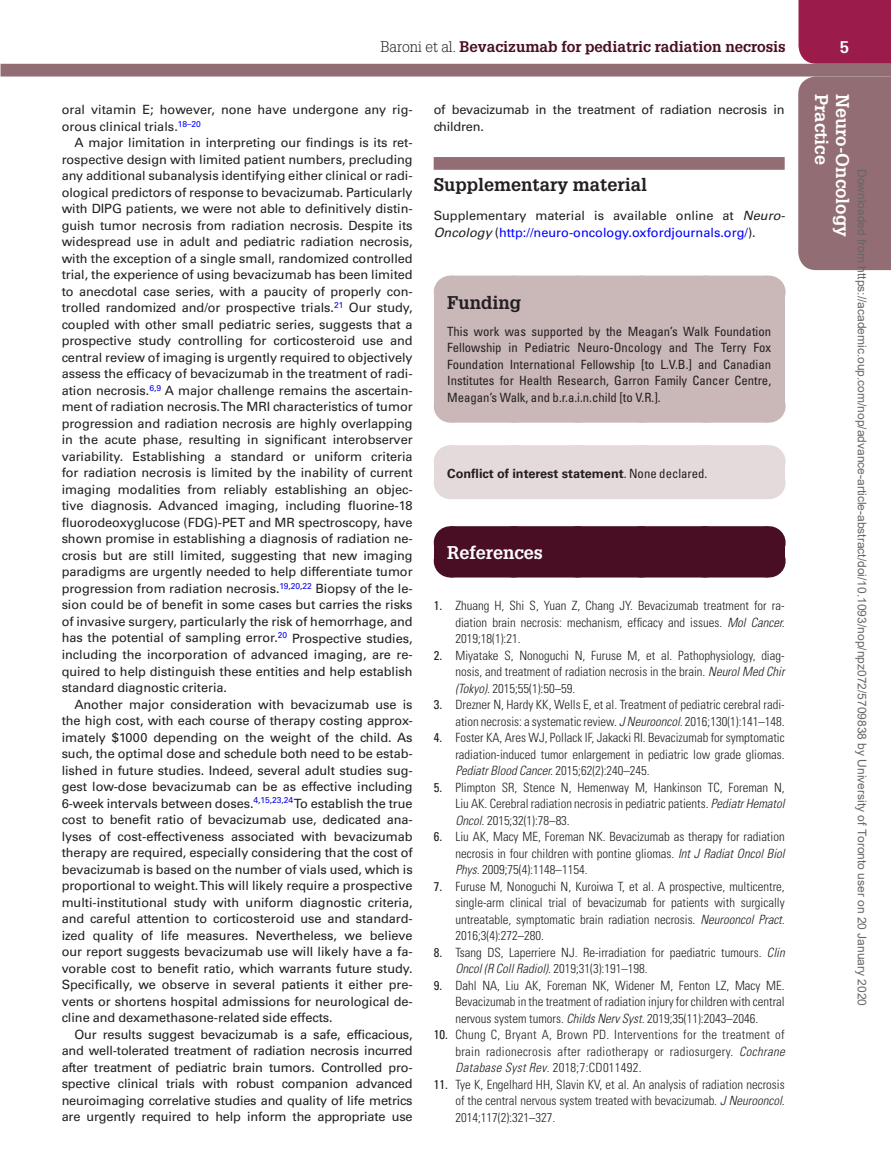
<style>
.page{position:relative;width:891px;height:1175px;background:#fff}
.page>*{position:absolute;margin:0;border:0;box-sizing:border-box;transform-origin:0 0}
.t1{font:700 18px "Glypha LT Std";color:#fff}
.t2{font:700 18px "Glypha LT Std";color:#231f20}
.t3{font:700 16.5px "Glypha LT Std";color:#fff}
.t4{font:700 15px "Glypha LT Std";color:#490e24}
.t5{font:12.75px/16.5px "Univers LT Std";letter-spacing:-.005em;color:#231f20}
.t6{font:300 condensed 12.75px/16.5px "Univers LT Std";color:#231f20;text-align:justify}
.t7{font:condensed 12.75px/16.5px "Univers LT Std";color:#231f20;text-align:justify}
.t8{font:700 12.75px "Univers LT Std";color:#231f20}
.t9{font:12px "Arial";color:#666}
.s1{font-weight:300;color:#231f20}
.s2{font-family:"Arial Unicode MS"}
.s3{font-style:italic}
.s4{color:#00f}
.s5{font-weight:400;font-stretch:condensed}
.s6{font-weight:400}
</style>
<div class="page">
<div style="left:799px;top:0;width:92px;height:64px;background:#9b1c4b"></div>
<div style="left:1px;top:64px;width:890px;height:12px;background:#926d73"></div>
<div style="left:798px;top:76px;width:93px;height:194px;background:#926d73"></div>
<div style="left:434px;top:157px;width:351px;height:13px;background:#926d73"></div>
<div style="left:434px;top:293px;width:351px;height:33px;background:#cab8b9"></div>
<div style="left:450px;top:275px;width:318px;height:33px;background:#cab8b9"></div>
<svg style="left:514px;top:275px;width:222px;height:1px"></svg>
<hr style="left:768px;top:275px;width:1px;height:33px;background:#cab8b9">
<div style="left:434px;top:323px;width:351px;height:82px;background:#cab8b9"></div>
<div style="left:450px;top:389px;width:318px;height:33px;background:#cab8b9"></div>
<hr style="left:768px;top:389px;width:1px;height:33px;background:#cab8b9">
<div style="left:434px;top:461px;width:351px;height:21px;background:#e4dadb"></div>
<div style="left:450px;top:445px;width:318px;height:33px;background:#e4dadb"></div>
<hr style="left:768px;top:445px;width:1px;height:33px;background:#e4dadb">
<div style="left:450px;top:466px;width:318px;height:33px;background:#e4dadb"></div>
<hr style="left:768px;top:466px;width:1px;height:33px;background:#e4dadb">
<div style="left:434px;top:543px;width:351px;height:17px;background:#490e24"></div>
<div style="left:450px;top:526px;width:318px;height:33px;background:#490e24"></div>
<hr style="left:768px;top:526px;width:1px;height:33px;background:#490e24">
<div style="left:450px;top:544px;width:318px;height:33px;background:#490e24"></div>
<svg style="left:514px;top:526px;width:222px;height:1px"></svg>
<hr style="left:768px;top:544px;width:1px;height:33px;background:#490e24">
<p class="t4" style="left:380px;top:37px;width:407px"><span class="s1">Baroni et al.</span> Bevacizumab for pediatric radiation necrosis</p>
<p class="t3" style="left:840px;top:37px;width:11px">5</p>
<h1 class="t1" style="left:833px;top:94px;width:73px;rotate:90deg">Practice</h1>
<h1 class="t1" style="left:854px;top:94px;width:145px;rotate:90deg">Neuro-Oncology</h1>
<p class="t5" style="left:434px;top:102px;width:352px">of bevacizumab in the treatment of radiation necrosis in children.</p>
<p class="t5" style="left:62px;top:102px;width:353px">oral vitamin E; however, none have undergone any rig&shy;orous clinical trials.<sup>18–20</sup></p>
<p class="t5" style="left:62px;top:135px;width:353px;text-align:justify;text-indent:13px">A major limitation in interpreting our findings is its ret&shy;rospective design with limited patient numbers, precluding any additional subanalysis identifying either clinical or radi&shy;ological predictors of response to bevacizumab. Particularly with DIPG patients, we were not able to definitively distin&shy;guish tumor necrosis from radiation necrosis. Despite its widespread use in adult and pediatric radiation necrosis, with the exception of a single small, randomized controlled trial, the experience of using bevacizumab has been limited to anecdotal case series, with a paucity of properly con&shy;trolled randomized and/or prospective trials.<sup>21</sup> Our study, coupled with other small pediatric series, suggests that a prospective study controlling for corticosteroid use and central review of imaging is urgently required to objectively assess the efficacy of bevacizumab in the treatment of radi&shy;ation necrosis.<sup>6</sup><sup>,</sup><sup>9</sup> A major challenge remains the ascertain&shy;ment of radiation necrosis. The MRI characteristics of tumor progression and radiation necrosis are highly overlapping in the acute phase, resulting in significant interobserver variability. Establishing a standard or uniform criteria for radiation necrosis is limited by the inability of current imaging modalities from reliably establishing an objec&shy;tive diagnosis. Advanced imaging, including fluorine<span class="s2">‐</span>18 fluorodeoxyglucose (FDG)-PET and MR spectroscopy, have shown promise in establishing a diagnosis of radiation ne&shy;crosis but are still limited, suggesting that new imaging paradigms are urgently needed to help differentiate tumor progression from radiation necrosis.<sup>19</sup><sup>,</sup><sup>20</sup><sup>,</sup><sup>22</sup> Biopsy of the le&shy;sion could be of benefit in some cases but carries the risks of invasive surgery, particularly the risk of hemorrhage, and has the potential of sampling error.<sup>20</sup> Prospective studies, including the incorporation of advanced imaging, are re&shy;quired to help distinguish these entities and help establish standard diagnostic criteria.</p>
<p class="t5" style="left:62px;top:696px;width:353px;text-align:justify;text-indent:13px">Another major consideration with bevacizumab use is the high cost, with each course of therapy costing approx&shy;imately $1000 depending on the weight of the child. As such, the optimal dose and schedule both need to be estab&shy;lished in future studies. Indeed, several adult studies sug&shy;gest low-dose bevacizumab can be as effective including 6-week intervals between doses.<sup>4</sup><sup>,</sup><sup>15</sup><sup>,</sup><sup>23</sup><sup>,</sup><sup>24</sup> To establish the true cost to benefit ratio of bevacizumab use, dedicated ana&shy;lyses of cost-effectiveness associated with bevacizumab therapy are required, especially considering that the cost of bevacizumab is based on the number of vials used, which is proportional to weight. This will likely require a prospective multi-institutional study with uniform diagnostic criteria, and careful attention to corticosteroid use and standard&shy;ized quality of life measures. Nevertheless, we believe our report suggests bevacizumab use will likely have a fa&shy;vorable cost to benefit ratio, which warrants future study.<br>Specifically, we observe in several patients it either pre&shy;vents or shortens hospital admissions for neurological de&shy;cline and dexamethasone-related side effects.</p>
<p class="t5" style="left:62px;top:1026px;width:353px;text-align:justify;text-indent:13px">Our results suggest bevacizumab is a safe, efficacious, and well-tolerated treatment of radiation necrosis incurred after treatment of pediatric brain tumors. Controlled pro&shy;spective clinical trials with robust companion advanced neuroimaging correlative studies and quality of life metrics are urgently required to help inform the appropriate use</p>
<p class="t9" style="left:866px;top:169px;width:838px;rotate:90deg">Downloaded from https://academic.oup.com/nop/advance-article-abstract/doi/10.1093/nop/npz072/5709838 by University of Toronto user on 20 January 2020</p>
<h1 class="t2" style="left:434px;top:173px;width:215px">Supplementary material</h1>
<p class="t5" style="left:434px;top:207px;width:353px">Supplementary material is available online at <span class="s3">Neuro-<br>Oncology</span> (<span class="s4">http://neuro-oncology.oxfordjournals.org/</span>).</p>
<h1 class="t2" style="left:447px;top:291px;width:76px">Funding</h1>
<p class="t7" style="left:447px;top:323px;width:326px">This work was supported by the Meagan’s Walk Foundation Fellowship in Pediatric Neuro-Oncology and The Terry Fox Foundation International Fellowship [to L.V.B.] and Canadian Institutes for Health Research, Garron Family Cancer Centre, Meagan’s Walk, and b.r.a.i.n.child [to V.R.].</p>
<p class="t8" style="left:447px;top:466px;width:262px">Conflict of interest statement<span class="s5">. None declared.</span></p>
<h1 class="t1" style="left:447px;top:541px;width:97px">References</h1>
<p class="t6" style="left:455px;top:597px;width:331px;text-indent:-22px"><span class="s6">1.</span> Zhuang H, Shi S, Yuan Z, Chang JY. Bevacizumab treatment for ra&shy;diation brain necrosis: mechanism, efficacy and issues. <span class="s3">Mol Cancer.<br></span>2019;18(1):21.</p>
<p class="t6" style="left:455px;top:647px;width:331px;text-indent:-22px"><span class="s6">2.</span> Miyatake S, Nonoguchi N, Furuse M, et al. Pathophysiology, diag&shy;nosis, and treatment of radiation necrosis in the brain. <span class="s3">Neurol Med Chir (Tokyo).</span> 2015;55(1):50–59.</p>
<p class="t6" style="left:434px;top:696px;width:353px;text-align:right"><span class="s6">3.</span> Drezner N, Hardy KK, Wells E, et al. Treatment of pediatric cerebral radi&shy;ation necrosis: a systematic review. <span class="s3">J Neurooncol.</span> 2016;130(1):141–148.</p>
<p class="t6" style="left:455px;top:729px;width:331px;text-indent:-22px"><span class="s6">4.</span> Foster KA, Ares WJ, Pollack IF, Jakacki RI. Bevacizumab for symptomatic radiation-induced tumor enlargement in pediatric low grade gliomas.<br><span class="s3">Pediatr Blood Cancer.</span> 2015;62(2):240–245.</p>
<p class="t6" style="left:455px;top:779px;width:331px;text-indent:-22px"><span class="s6">5.</span> Plimpton SR, Stence N, Hemenway M, Hankinson TC, Foreman N, Liu AK. Cerebral radiation necrosis in pediatric patients. <span class="s3">Pediatr Hematol Oncol.</span> 2015;32(1):78–83.</p>
<p class="t6" style="left:455px;top:828px;width:331px;text-indent:-22px"><span class="s6">6.</span> Liu AK, Macy ME, Foreman NK. Bevacizumab as therapy for radiation necrosis in four children with pontine gliomas. <span class="s3">Int J Radiat Oncol Biol Phys.</span> 2009;75(4):1148–1154.</p>
<p class="t6" style="left:455px;top:878px;width:331px;text-indent:-22px"><span class="s6">7.</span> Furuse M, Nonoguchi N, Kuroiwa T, et al. A prospective, multicentre, single-arm clinical trial of bevacizumab for patients with surgically untreatable, symptomatic brain radiation necrosis. <span class="s3">Neurooncol Pract.<br></span>2016;3(4):272–280.</p>
<p class="t6" style="left:455px;top:944px;width:331px;text-indent:-22px"><span class="s6">8.</span> Tsang DS, Laperriere NJ. Re-irradiation for paediatric tumours. <span class="s3">Clin<br>Oncol (R Coll Radiol).</span> 2019;31(3):191–198.</p>
<p class="t6" style="left:455px;top:977px;width:331px;text-indent:-22px"><span class="s6">9.</span> Dahl NA, Liu AK, Foreman NK, Widener M, Fenton LZ, Macy ME.<br>Bevacizumab in the treatment of radiation injury for children with central nervous system tumors. <span class="s3">Childs Nerv Syst.</span> 2019;35(11):2043–2046.</p>
<p class="t6" style="left:455px;top:1026px;width:331px;text-indent:-22px"><span class="s6">10.</span> Chung C, Bryant A, Brown PD. Interventions for the treatment of brain radionecrosis after radiotherapy or radiosurgery. <span class="s3">Cochrane Database Syst Rev</span>. 2018;7:CD011492.</p>
<p class="t6" style="left:455px;top:1076px;width:331px;text-indent:-22px"><span class="s6">11.</span> Tye K, Engelhard HH, Slavin KV, et al. An analysis of radiation necrosis of the central nervous system treated with bevacizumab. <span class="s3">J Neurooncol.<br></span>2014;117(2):321–327.</p>
</div>
